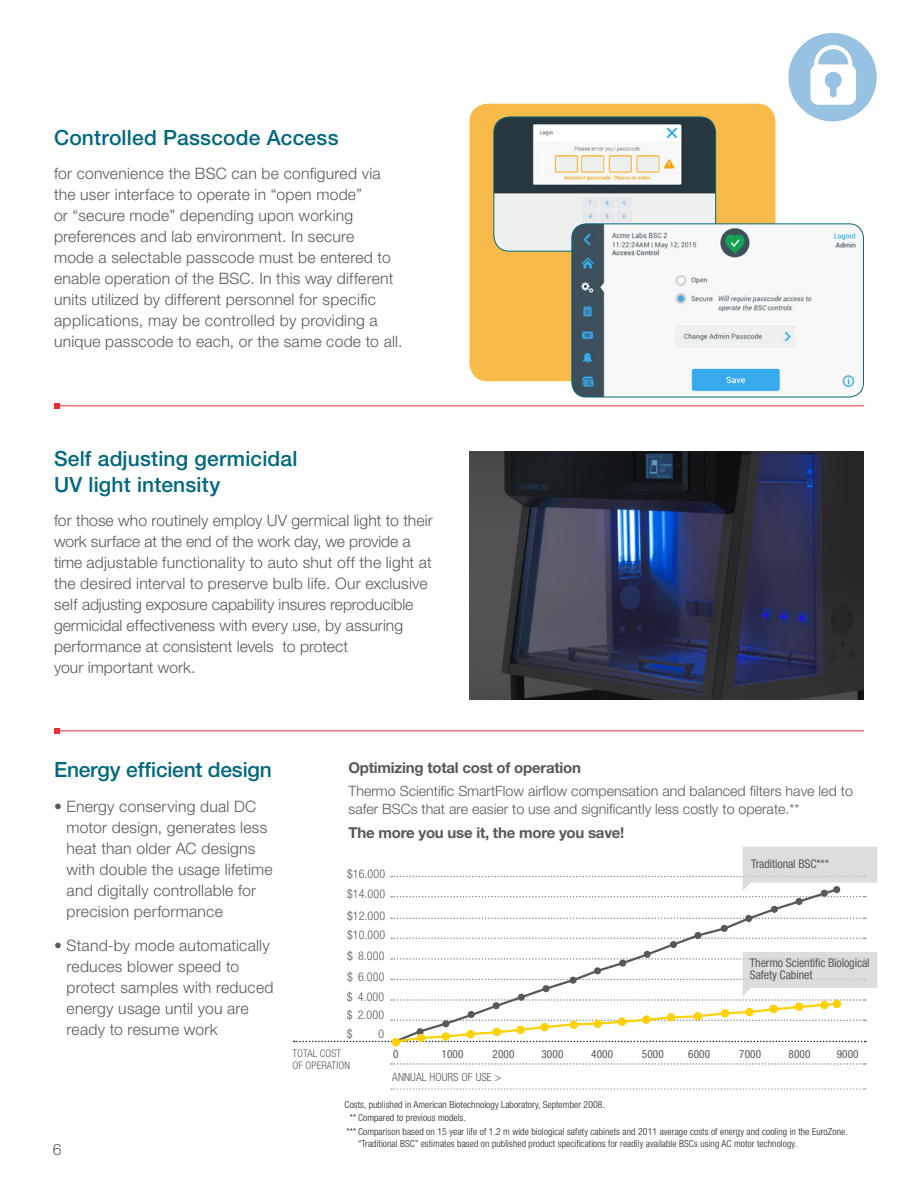
<style>
.page{position:relative;width:918px;height:1188px;background:#fff}
.page>*{position:absolute;margin:0;border:0;box-sizing:border-box;transform-origin:0 0}
.Body_Copy{font:500 21px/25.5px "Helvetica Neue LT Std";letter-spacing:.01em;color:#00687f}
.Body_Copy-2{font:500 21px "Helvetica Neue LT Std";letter-spacing:-.01em;color:#00687f}
.Body_Copy-3{font:300 15.75px/21px "Helvetica Neue LT Std";letter-spacing:.015em;color:#57585a}
.body_copy{font:700 15px "Helvetica Neue LT Std";letter-spacing:-.015em;color:#57585a}
.T3{font:700 15px "Helvetica Neue LT Std";letter-spacing:-.015em;color:#57585a}
.body_copy-2{font:300 14.25px/18px "Helvetica Neue LT Std";color:#57585a}
.t1{font:condensed 12px/12px "Helvetica Neue LT Std";letter-spacing:-.01em;color:#57585a}
.t2{font:300 condensed 12px "Helvetica Neue LT Std";letter-spacing:.01em;color:#57585a}
.t3{font:condensed 11.25px "Helvetica Neue LT Std";letter-spacing:.01em;color:#57585a}
.t4{font:300 condensed 11.25px "Helvetica Neue LT Std";letter-spacing:.01em;color:#57585a}
.t5{font:300 condensed 10.5px/12px "Helvetica Neue LT Std";letter-spacing:.01em;color:#57585a}
.Footnote{font:300 condensed 9.75px/12px "Helvetica Neue LT Std";letter-spacing:.01em;color:#231f20}
</style>
<div class="page">
<hr style="left:57px;top:405px;width:807px;height:1px;background:#ee2d33">
<svg style="left:54px;top:403px;width:6px;height:6px"></svg>
<img style="left:470px;top:452px;width:394px;height:248px">
<svg style="left:788px;top:33px;width:89px;height:88px"></svg>
<div style="left:469px;top:104px;width:306px;height:277px;background:#f8ba49;border-radius:18px"></div>
<hr style="left:57px;top:730px;width:807px;height:1px;background:#ee2d33">
<svg style="left:54px;top:728px;width:6px;height:6px"></svg>
<img style="left:494px;top:117px;width:222px;height:134px">
<div style="left:494px;top:117px;width:222px;height:135px;border:1px solid #00687f;border-radius:16px"></div>
<img style="left:572px;top:224px;width:291px;height:173px">
<div style="left:572px;top:224px;width:292px;height:173px;border:1px solid #00687f;border-radius:14px"></div>
<svg style="left:391px;top:1088px;width:475px;height:2px"></svg>
<svg style="left:391px;top:918px;width:475px;height:1px"></svg>
<svg style="left:391px;top:938px;width:475px;height:1px"></svg>
<svg style="left:391px;top:1063px;width:475px;height:2px"></svg>
<svg style="left:395px;top:897px;width:445px;height:55px"></svg>
<div style="left:392px;top:1038px;width:8px;height:8px;background:#fed105;border-radius:50%"></div>
<svg style="left:294px;top:952px;width:583px;height:92px"></svg>
<svg style="left:391px;top:847px;width:486px;height:50px"></svg>
<p class="Body_Copy" style="left:54px;top:124px;width:286px">Controlled Passcode Access</p>
<p class="Body_Copy-3" style="left:54px;top:163px;width:350px">for convenience the BSC can be configured via the user interface to operate in “open mode”<br>or “secure mode” depending upon working preferences and lab environment. In secure<br>mode a selectable passcode must be entered to enable operation of the BSC. In this way different units utilized by different personnel for specific applications, may be controlled by providing a unique passcode to each, or the same code to all.</p>
<p class="Body_Copy" style="left:54px;top:446px;width:245px">Self adjusting germicidal<br>UV light intensity</p>
<p class="Body_Copy-3" style="left:54px;top:510px;width:380px">for those who routinely employ UV germical light to their work surface at the end of the work day, we provide a time adjustable functionality to auto shut off the light at the desired interval to preserve bulb life. Our exclusive self adjusting exposure capability insures reproducible germicidal effectiveness with every use, by assuring performance at consistent levels to protect<br>your important work.</p>
<p class="Body_Copy-2" style="left:54px;top:757px;width:219px">Energy efficient design</p>
<p class="Body_Copy-3" style="left:67px;top:796px;width:208px;text-indent:-13px">• Energy conserving dual DC motor design, generates less heat than older AC designs with double the usage lifetime and digitally controllable for precision performance</p>
<p class="Body_Copy-3" style="left:67px;top:935px;width:208px;text-indent:-13px">• Stand-by mode automatically reduces blower speed to protect samples with reduced energy usage until you are ready to resume work</p>
<p class="Body_Copy-3" style="left:53px;top:1139px;width:10px">6</p>
<p class="T3" style="left:349px;top:759px;width:234px">Optimizing total cost of operation</p>
<p class="body_copy-2" style="left:349px;top:781px;width:506px">Thermo Scientific SmartFlow airflow compensation and balanced filters have led to safer BSCs that are easier to use and significantly less costly to operate.**</p>
<p class="body_copy" style="left:349px;top:824px;width:277px">The more you use it, the more you save!</p>
<p class="t2" style="left:347px;top:866px;width:40px">$16.000</p>
<p class="t2" style="left:347px;top:887px;width:40px">$14.000</p>
<p class="t2" style="left:347px;top:909px;width:40px">$12.000</p>
<p class="t2" style="left:347px;top:928px;width:40px">$10.000</p>
<p class="t2" style="left:347px;top:949px;width:39px">$ 8.000</p>
<p class="t2" style="left:347px;top:970px;width:39px">$ 6.000</p>
<p class="t2" style="left:347px;top:990px;width:39px">$ 4.000</p>
<p class="t2" style="left:347px;top:1008px;width:39px">$ 2.000</p>
<p class="t2" style="left:347px;top:1027px;width:7px">$</p>
<p class="t2" style="left:378px;top:1027px;width:7px">0</p>
<p class="t1" style="left:751px;top:858px;width:79px">Traditional BSC***</p>
<p class="t1" style="left:750px;top:957px;width:121px">Thermo Scientific Biological<br>Safety Cabinet</p>
<p class="t5" style="left:292px;top:1047px;width:59px">TOTAL COST<br>OF OPERATION</p>
<p class="t3" style="left:442px;top:1047px;width:23px">1000</p>
<p class="t3" style="left:493px;top:1047px;width:23px">2000</p>
<p class="t3" style="left:541px;top:1047px;width:23px">3000</p>
<p class="t3" style="left:591px;top:1047px;width:23px">4000</p>
<p class="t3" style="left:642px;top:1047px;width:23px">5000</p>
<p class="t3" style="left:688px;top:1047px;width:23px">6000</p>
<p class="t3" style="left:739px;top:1047px;width:23px">7000</p>
<p class="t3" style="left:789px;top:1047px;width:23px">8000</p>
<p class="t3" style="left:837px;top:1048px;width:23px">9000</p>
<p class="t3" style="left:393px;top:1047px;width:7px">0</p>
<p class="t4" style="left:392px;top:1070px;width:111px">ANNUAL HOURS OF USE &gt;</p>
<p class="Footnote" style="left:345px;top:1098px;width:262px">Costs, published in American Biotechnology Laboratory, September 2008.</p>
<p class="Footnote" style="left:350px;top:1112px;width:118px">** Compared to previous models.</p>
<p class="Footnote" style="left:358px;top:1125px;width:491px;text-indent:-12px">*** Comparison based on 15 year life of 1.2 m wide biological safety cabinets and 2011 average costs of energy and cooling in the EuroZone. “Traditional BSC” estimates based on published product specifications for readily available BSCs using AC motor technology.</p>
</div>
